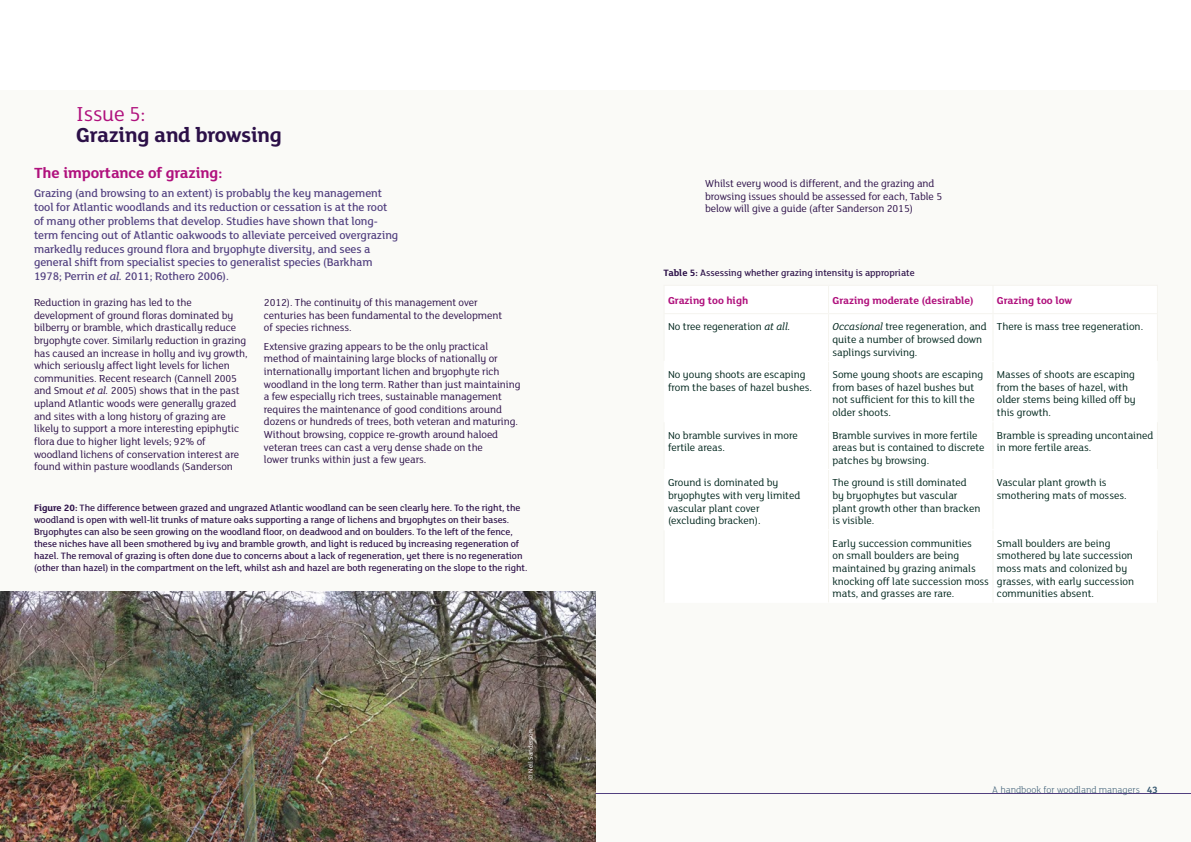
<style>
.page{position:relative;width:1191px;height:842px;background:#fff}
.page>*{position:absolute;margin:0;border:0;box-sizing:border-box;transform-origin:0 0}
.t1{font:700 22px "FS Lola";letter-spacing:-.01em;color:#2c1048}
.t2{font:22px "FS Lola";letter-spacing:-.01em;color:#b0117d}
.t3{font:700 16px "FS Lola";letter-spacing:-.005em;color:#b0117d}
.t4{font:500 12px/13.8px "FS Lola";letter-spacing:-.005em;color:#513f7f}
.t5{font:11px/12.6px "FS Lola";letter-spacing:-.005em;color:#2c1048}
.t6{font:11px/12.6px "FS Lola";color:#00261d}
.t7{font:700 11px "FS Lola";color:#b0117d}
.t8{font:500 10px/12px "FS Lola";letter-spacing:-.005em;color:#2c1048}
.t9{font:300 10px "FS Lola";color:#395b73}
.t10{font:7px "FS Lola";letter-spacing:-.005em;color:#fff}
.s1{font-style:italic}
.s2{font-weight:700}
</style>
<div class="page">
<div style="left:595px;top:91px;width:596px;height:751px;background:#fafaf7"></div>
<div style="left:0;top:91px;width:595px;height:751px;background:#fafaf7"></div>
<img style="left:0;top:591px;width:595px;height:251px">
<hr style="left:663px;top:285px;width:165px;height:1px;background:#f5f4ef">
<hr style="left:828px;top:285px;width:165px;height:1px;background:#f5f4ef">
<hr style="left:993px;top:285px;width:165px;height:1px;background:#f5f4ef">
<hr style="left:663px;top:313px;width:165px;height:1px;background:#f5f4ef">
<hr style="left:663px;top:314px;width:1px;height:47px;background:#f5f4ef">
<hr style="left:828px;top:313px;width:165px;height:1px;background:#f5f4ef">
<hr style="left:828px;top:314px;width:1px;height:47px;background:#f5f4ef">
<hr style="left:993px;top:313px;width:165px;height:1px;background:#f5f4ef">
<hr style="left:992px;top:314px;width:1px;height:47px;background:#f5f4ef">
<hr style="left:1157px;top:314px;width:1px;height:47px;background:#f5f4ef">
<hr style="left:828px;top:362px;width:1px;height:59px;background:#f5f4ef">
<hr style="left:992px;top:362px;width:1px;height:59px;background:#f5f4ef">
<hr style="left:663px;top:422px;width:1px;height:47px;background:#f5f4ef">
<hr style="left:828px;top:422px;width:1px;height:47px;background:#f5f4ef">
<hr style="left:992px;top:422px;width:1px;height:47px;background:#f5f4ef">
<hr style="left:1157px;top:422px;width:1px;height:47px;background:#f5f4ef">
<hr style="left:828px;top:470px;width:1px;height:59px;background:#f5f4ef">
<hr style="left:992px;top:470px;width:1px;height:59px;background:#f5f4ef">
<hr style="left:663px;top:530px;width:1px;height:72px;background:#f5f4ef">
<hr style="left:828px;top:530px;width:1px;height:72px;background:#f5f4ef">
<hr style="left:992px;top:530px;width:1px;height:72px;background:#f5f4ef">
<hr style="left:1157px;top:530px;width:1px;height:72px;background:#f5f4ef">
<hr style="left:595px;top:793px;width:596px;height:1px;background:#513f7f">
<h1 class="t2" style="left:76px;top:100px;width:71px">Issue 5:</h1>
<h1 class="t1" style="left:76px;top:120px;width:207px">Grazing and browsing</h1>
<h2 class="t3" style="left:34px;top:162px;width:190px">The importance of grazing:</h2>
<p class="t4" style="left:34px;top:186px;width:366px">Grazing (and browsing to an extent) is probably the key management tool for Atlantic woodlands and its reduction or cessation is at the root of many other problems that develop. Studies have shown that long&shy;term fencing out of Atlantic oakwoods to alleviate perceived overgrazing markedly reduces ground flora and bryophyte diversity, and sees a general shift from specialist species to generalist species (Barkham 1978; Perrin <span class="s1">et al.</span> 2011; Rothero 2006).</p>
<p class="t5" style="left:34px;top:296px;width:215px">Reduction in grazing has led to the development of ground floras dominated by bilberry or bramble, which drastically reduce bryophyte cover. Similarly reduction in grazing has caused an increase in holly and ivy growth, which seriously affect light levels for lichen communities. Recent research (Cannell 2005 and Smout <span class="s1">et al.</span> 2005) shows that in the past upland Atlantic woods were generally grazed and sites with a long history of grazing are likely to support a more interesting epiphytic flora due to higher light levels; 92% of woodland lichens of conservation interest are found within pasture woodlands (Sanderson</p>
<p class="t8" style="left:34px;top:501px;width:495px"><span class="s2">Figure 20:</span> The difference between grazed and ungrazed Atlantic woodland can be seen clearly here. To the right, the woodland is open with well-lit trunks of mature oaks supporting a range of lichens and bryophytes on their bases.<br>Bryophytes can also be seen growing on the woodland floor, on deadwood and on boulders. To the left of the fence, these niches have all been smothered by ivy and bramble growth, and light is reduced by increasing regeneration of hazel. The removal of grazing is often done due to concerns about a lack of regeneration, yet there is no regeneration (other than hazel) in the compartment on the left, whilst ash and hazel are both regenerating on the slope to the right.</p>
<p class="t5" style="left:264px;top:296px;width:240px">2012). The continuity of this management over centuries has been fundamental to the development of species richness.</p>
<p class="t5" style="left:264px;top:339px;width:258px">Extensive grazing appears to be the only practical method of maintaining large blocks of nationally or internationally important lichen and bryophyte rich woodland in the long term. Rather than just maintaining a few especially rich trees, sustainable management requires the maintenance of good conditions around dozens or hundreds of trees, both veteran and maturing.<br>Without browsing, coppice re-growth around haloed veteran trees can cast a very dense shade on the<br>lower trunks within just a few years.</p>
<p class="t10" style="left:526px;top:780px;width:52px;rotate:-90deg">© Neil Sanderson</p>
<p class="t5" style="left:705px;top:177px;width:238px">Whilst every wood is different, and the grazing and browsing issues should be assessed for each, Table 5 below will give a guide (after Sanderson 2015)</p>
<p class="t8" style="left:663px;top:267px;width:253px"><span class="s2">Table 5:</span> Assessing whether grazing intensity is appropriate</p>
<p class="t7" style="left:668px;top:292px;width:82px">Grazing too high</p>
<p class="t7" style="left:832px;top:292px;width:143px">Grazing moderate (desirable)</p>
<p class="t7" style="left:997px;top:292px;width:77px">Grazing too low</p>
<p class="t6" style="left:668px;top:320px;width:124px">No tree regeneration <span class="s1">at all.</span></p>
<p class="t6" style="left:832px;top:320px;width:156px"><span class="s1">Occasional</span> tree regeneration, and quite a number of browsed down saplings surviving.</p>
<p class="t6" style="left:997px;top:320px;width:148px">There is mass tree regeneration.</p>
<p class="t6" style="left:668px;top:368px;width:145px">No young shoots are escaping from the bases of hazel bushes.</p>
<p class="t6" style="left:832px;top:368px;width:152px">Some young shoots are escaping from bases of hazel bushes but not sufficient for this to kill the older shoots.</p>
<p class="t6" style="left:997px;top:368px;width:140px">Masses of shoots are escaping from the bases of hazel, with older stems being killed off by this growth.</p>
<p class="t6" style="left:668px;top:428px;width:131px">No bramble survives in more fertile areas.</p>
<p class="t6" style="left:832px;top:428px;width:154px">Bramble survives in more fertile areas but is contained to discrete patches by browsing.</p>
<p class="t6" style="left:997px;top:428px;width:158px">Bramble is spreading uncontained in more fertile areas.</p>
<p class="t6" style="left:668px;top:476px;width:134px">Ground is dominated by bryophytes with very limited vascular plant cover (excluding bracken).</p>
<p class="t6" style="left:832px;top:476px;width:149px">The ground is still dominated by bryophytes but vascular plant growth other than bracken is visible.</p>
<p class="t6" style="left:997px;top:476px;width:131px">Vascular plant growth is smothering mats of mosses.</p>
<p class="t6" style="left:832px;top:536px;width:158px">Early succession communities<br>on small boulders are being maintained by grazing animals knocking off late succession moss mats, and grasses are rare.</p>
<p class="t6" style="left:997px;top:536px;width:139px">Small boulders are being smothered by late succession moss mats and colonized by grasses, with early succession communities absent.</p>
<p class="t9" style="left:992px;top:783px;width:167px">A handbook for woodland managers <span class="s2">43</span></p>
</div>
